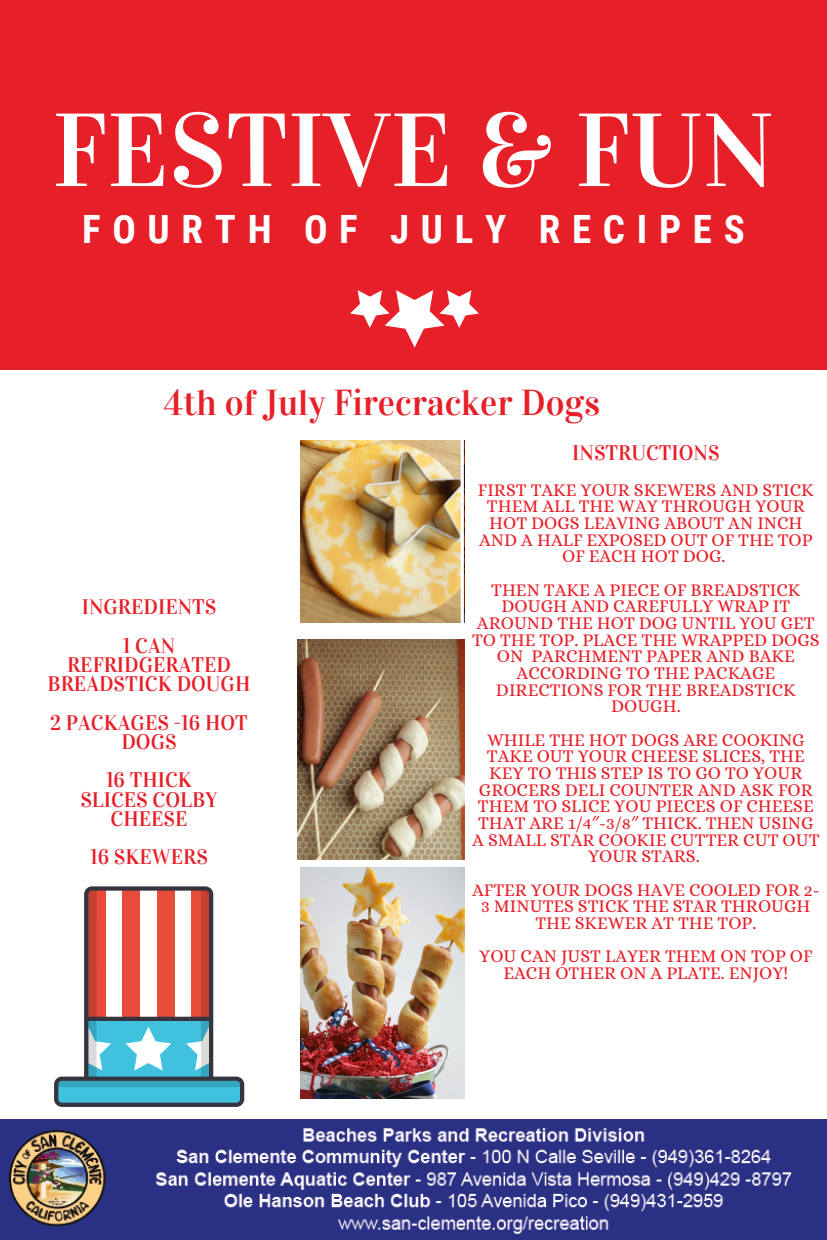
<style>
.page{position:relative;width:827px;height:1240px;background:#fff}
.page>*{position:absolute;margin:0;border:0;box-sizing:border-box;transform-origin:0 0}
.t1{font:103.95px "Vidaloka";color:#fff}
.t2{font:700 39px "Roboto Condensed";letter-spacing:.3em;color:#fff}
.t3{font:36px "Vidaloka";color:#e71f28}
.t4{font:21px/19.2px "Vidaloka";color:#e71f28;text-align:center}
.t5{font:18px/16.6px "Alice";color:#e71f28;text-align:center}
.s1{font-family:"Noto Sans"}
</style>
<div class="page">
<div style="left:0;top:0;width:827px;height:369px;background:#e71f28"></div>
<svg style="left:350px;top:290px;width:129px;height:57px"></svg>
<img style="left:0;top:1120px;width:827px;height:120px">
<img style="left:300px;top:868px;width:164px;height:230px">
<img style="left:297px;top:640px;width:168px;height:219px">
<img style="left:300px;top:441px;width:164px;height:182px">
<svg style="left:54px;top:886px;width:190px;height:221px"></svg>
<h1 class="t1" style="left:52px;top:88px;width:723px">FESTIVE &amp; FUN</h1>
<h2 class="t2" style="left:82px;top:207px;width:664px">FOURTH OF JULY RECIPES</h2>
<h3 class="t3" style="left:164px;top:381px;width:438px">4th of July Firecracker Dogs</h3>
<p class="t4" style="left:82px;top:588px;width:136px;line-height:38.5px">INGREDIENTS<br>1 CAN</p>
<p class="t4" style="left:48px;top:655px;width:204px">REFRIDGERATED<br>BREADSTICK DOUGH</p>
<p class="t4" style="left:50px;top:713px;width:199px">2 PACKAGES -16 HOT<br>DOGS</p>
<p class="t4" style="left:80px;top:771px;width:139px">16 THICK<br>SLICES COLBY<br>CHEESE</p>
<p class="t4" style="left:90px;top:848px;width:119px">16 SKEWERS</p>
<p class="t4" style="left:572px;top:443px;width:149px">INSTRUCTIONS</p>
<p class="t5" style="left:478px;top:481px;width:337px">FIRST TAKE YOUR SKEWERS AND STICK<br>THEM ALL THE WAY THROUGH YOUR<br>HOT DOGS LEAVING ABOUT AN INCH<br>AND A HALF EXPOSED OUT OF THE TOP<br>OF EACH HOT DOG.</p>
<p class="t5" style="left:472px;top:581px;width:349px">THEN TAKE A PIECE OF BREADSTICK<br>DOUGH AND CAREFULLY WRAP IT<br>AROUND THE HOT DOG UNTIL YOU GET<br>TO THE TOP. PLACE THE WRAPPED DOGS<br>ON PARCHMENT PAPER AND BAKE<br>ACCORDING TO THE PACKAGE<br>DIRECTIONS FOR THE BREADSTICK<br>DOUGH.</p>
<p class="t5" style="left:472px;top:731px;width:349px">WHILE THE HOT DOGS ARE COOKING<br>TAKE OUT YOUR CHEESE SLICES, THE<br>KEY TO THIS STEP IS TO GO TO YOUR<br>GROCERS DELI COUNTER AND ASK FOR<br>THEM TO SLICE YOU PIECES OF CHEESE<br>THAT ARE 1/4<span class="s1">″</span>-3/8<span class="s1">″</span> THICK. THEN USING<br>A SMALL STAR COOKIE CUTTER CUT OUT<br>YOUR STARS.</p>
<p class="t5" style="left:472px;top:881px;width:349px">AFTER YOUR DOGS HAVE COOLED FOR 2-<br>3 MINUTES STICK THE STAR THROUGH<br>THE SKEWER AT THE TOP.</p>
<p class="t5" style="left:479px;top:948px;width:335px">YOU CAN JUST LAYER THEM ON TOP OF<br>EACH OTHER ON A PLATE. ENJOY!</p>
</div>
